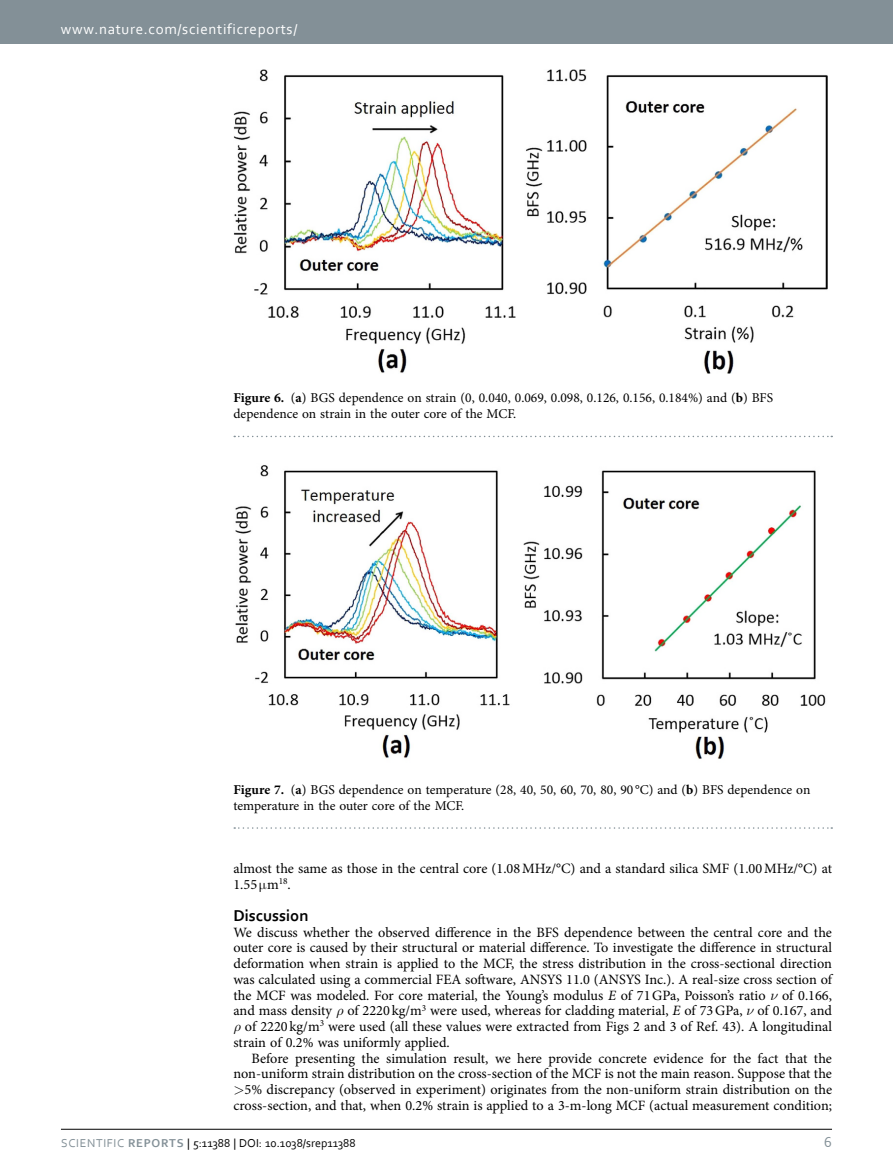
<style>
.page{position:relative;width:893px;height:1174px;background:#fff}
.page>*{position:absolute;margin:0;border:0;box-sizing:border-box;transform-origin:0 0}
.t1{font:700 16.5px "Ysbdvt Corbel";color:#000}
.t2{font:15px "Dfxdqm Corbel";letter-spacing:.045em;color:#fff}
.t3{font:15px "Jcjcsc Corbel";color:#839097}
.t4{font:14.25px/15.8px "Xwysdj Minion Pro";color:#000}
.t5{font:13.5px/16.5px "Xwysdj Minion Pro";color:#000}
.t6{font:12px "Jglpbk Corbel";color:#000}
.s1{font-family:"Fydgms Minion Pro";font-weight:700}
.s2{font-family:"Kqpwfl Minion Pro";font-style:italic}
.s3{color:#839097}
.s4{font-family:"Bmhjfm Corbel";font-weight:700;color:#839097}
</style>
<div class="page">
<div style="left:0;top:0;width:893px;height:43px;background:#839097"></div>
<hr style="left:61px;top:1129px;width:771px;height:1px;background:#000">
<img style="left:233px;top:70px;width:594px;height:303px">
<svg style="left:234px;top:436px;width:598px;height:1px"></svg>
<img style="left:235px;top:465px;width:591px;height:294px">
<svg style="left:234px;top:827px;width:598px;height:1px"></svg>
<p class="t2" style="left:61px;top:19px;width:238px">www.nature.com/scientificreports/</p>
<p class="t5" style="left:233px;top:389px;width:541px"><span class="s1">Figure 6.</span> (<span class="s1">a</span>) BGS dependence on strain (0, 0.040, 0.069, 0.098, 0.126, 0.156, 0.184%) and (<span class="s1">b</span>) BFS dependence on strain in the outer core of the MCF.</p>
<p class="t5" style="left:233px;top:781px;width:578px"><span class="s1">Figure 7.</span> (<span class="s1">a</span>) BGS dependence on temperature (28, 40, 50, 60, 70, 80, 90 °C) and (<span class="s1">b</span>) BFS dependence on temperature in the outer core of the MCF.</p>
<p class="t4" style="left:233px;top:861px;width:600px">almost the same as those in the central core (1.08MHz/°C) and a standard silica SMF (1.00MHz/°C) at<br>1.55 m<sup>18</sup>.</p>
<p class="t1" style="left:233px;top:905px;width:77px">Discussion</p>
<p class="t4" style="left:233px;top:924px;width:600px">We discuss whether the observed difference in the BFS dependence between the central core and the</p>
<p class="t4" style="left:233px;top:940px;width:600px">outer core is caused by their structural or material difference. To investigate the difference in structural</p>
<p class="t4" style="left:233px;top:955px;width:600px">deformation when strain is applied to the MCF, the stress distribution in the cross-sectional direction</p>
<p class="t4" style="left:233px;top:971px;width:600px">was calculated using a commercial FEA software, ANSYS 11.0 (ANSYS Inc.). A real-size cross section of</p>
<p class="t4" style="left:233px;top:987px;width:600px">the MCF was modeled. For core material, the Young’s modulus <span class="s2">E</span> of 71GPa, Poisson’s ratio of 0.166,</p>
<p class="t4" style="left:233px;top:1003px;width:600px">and mass density of 2220 kg/m<sup>3</sup> were used, whereas for cladding material, <span class="s2">E</span> of 73GPa, of 0.167, and</p>
<p class="t4" style="left:245px;top:1018px;width:589px">of 2220 kg/m<sup>3</sup> were used (all these values were extracted from Figs 2 and 3 of Ref. 43). A longitudinal</p>
<p class="t4" style="left:233px;top:1034px;width:218px">strain of 0.2% was uniformly applied.</p>
<p class="t4" style="left:251px;top:1050px;width:582px">Before presenting the simulation result, we here provide concrete evidence for the fact that the</p>
<p class="t4" style="left:233px;top:1066px;width:600px">non-uniform strain distribution on the cross-section of the MCF is not the main reason. Suppose that the</p>
<p class="t4" style="left:245px;top:1081px;width:589px">5% discrepancy (observed in experiment) originates from the non-uniform strain distribution on the</p>
<p class="t4" style="left:233px;top:1097px;width:600px">cross-section, and that, when 0.2% strain is applied to a 3-m-long MCF (actual measurement condition;</p>
<p class="t6" style="left:61px;top:1135px;width:296px"><span class="s3">SCIENTIFIC</span> <span class="s4">REPORTS</span> | 5:11388 | DOI : 10.1038/SREP11388</p>
<p class="t3" style="left:824px;top:1132px;width:9px">6</p>
</div>
